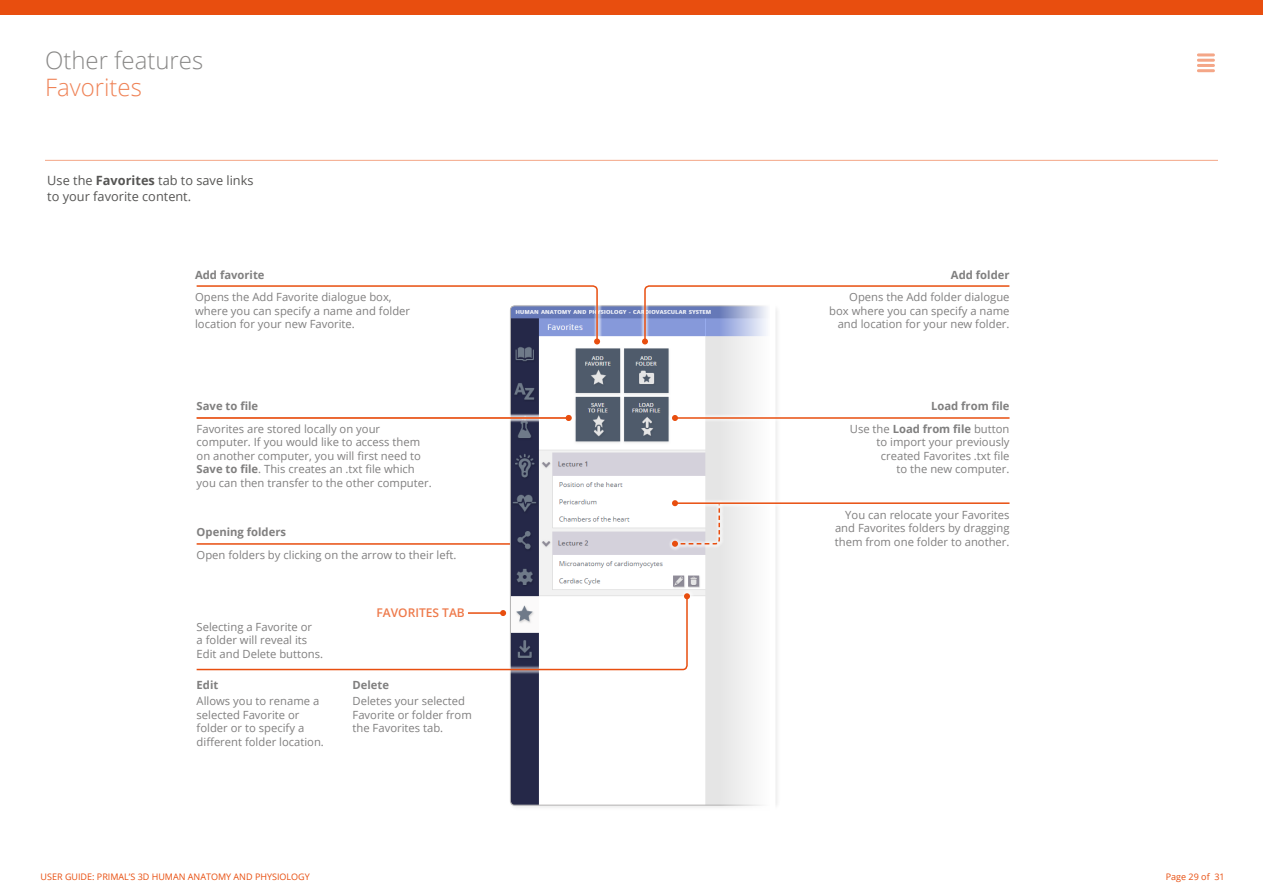
<style>
.page{position:relative;width:1263px;height:893px;background:#fff}
.page>*{position:absolute;margin:0;border:0;box-sizing:border-box;transform-origin:0 0}
.t1{font:300 24px "Open Sans";color:#898887}
.t2{font:300 24px "Open Sans";color:#ef8357}
.t3{font:12.75px/16.5px "Open Sans";color:#565554}
.t4{font:600 12px "Open Sans";color:#ee7a4b}
.t5{font:11.25px/13.5px "Open Sans";color:#807f7f}
.t6{font:700 11.25px/22.5px "Open Sans";color:#807f7f;text-align:right}
.t7{font:9px "Open Sans";color:#e84e0f}
.s1{font-weight:700}
.s2{font-weight:400}
</style>
<div class="page">
<hr style="left:197px;top:543px;width:341px;height:2px;background:#e84e0f">
<div style="left:508px;top:303px;width:273px;height:509px;background:#000;opacity:.08"></div>
<img style="left:510px;top:307px;width:208px;height:498px">
<div style="left:192px;top:589px;width:502px;height:85px;background:#fff;opacity:.54"></div>
<svg style="left:195px;top:593px;width:495px;height:78px"></svg>
<div style="left:192px;top:411px;width:384px;height:14px;background:#fff"></div>
<hr style="left:197px;top:417px;width:372px;height:2px;background:#e84e0f">
<svg style="left:566px;top:415px;width:6px;height:6px"></svg>
<div style="left:192px;top:281px;width:412px;height:68px;background:#fff"></div>
<svg style="left:196px;top:285px;width:404px;height:59px"></svg>
<div style="left:718px;top:284px;width:57px;height:542px;background:linear-gradient(to right,#e5e5e5,#fff);border-radius:4px"></div>
<div style="left:638px;top:281px;width:376px;height:68px;background:#fff"></div>
<svg style="left:642px;top:285px;width:368px;height:59px"></svg>
<div style="left:668px;top:411px;width:345px;height:14px;background:#fff"></div>
<hr style="left:675px;top:417px;width:334px;height:2px;background:#e84e0f">
<svg style="left:672px;top:415px;width:6px;height:6px"></svg>
<div style="left:668px;top:499px;width:56px;height:52px;background:#fff;opacity:.54"></div>
<div style="left:668px;top:496px;width:345px;height:14px;background:#fff"></div>
<hr style="left:675px;top:502px;width:334px;height:2px;background:#e84e0f">
<svg style="left:672px;top:500px;width:49px;height:47px"></svg>
<svg style="left:1194px;top:50px;width:24px;height:24px"></svg>
<hr style="left:1197px;top:53px;width:18px;height:3px;background:#f4a687;border-radius:2px">
<hr style="left:1197px;top:64px;width:18px;height:3px;background:#f4a687;border-radius:2px">
<hr style="left:1197px;top:59px;width:18px;height:3px;background:#f4a687;border-radius:2px">
<hr style="left:1197px;top:69px;width:18px;height:3px;background:#f4a687;border-radius:2px">
<div style="left:0;top:0;width:1263px;height:15px;background:#e84e0f"></div>
<div style="left:41px;top:156px;width:1181px;height:9px;background:#fff;opacity:.54"></div>
<hr style="left:45px;top:160px;width:1173px;height:1px;background:#f4a687">
<h1 class="t1" style="left:45px;top:44px;width:160px">Other features</h1>
<h1 class="t2" style="left:45px;top:71px;width:99px">Favorites</h1>
<p class="t3" style="left:47px;top:171px;width:208px">Use the <span class="s1">Favorites</span> tab to save links to your favorite content.</p>
<p class="t6" style="left:195px;top:263px;width:71px">Add favorite</p>
<p class="t5" style="left:195px;top:290px;width:216px">Opens the Add Favorite dialogue box, where you can specify a name and folder location for your new Favorite.</p>
<p class="t6" style="left:197px;top:395px;width:63px">Save to file</p>
<p class="t5" style="left:197px;top:422px;width:237px">Favorites are stored locally on your computer. If you would like to access them on another computer, you will first need to <span class="s1">Save to file</span>. This creates an .txt file which you can then transfer to the other computer.</p>
<p class="t6" style="left:197px;top:520px;width:91px">Opening folders</p>
<p class="t5" style="left:197px;top:547px;width:261px">Open folders by clicking on the arrow to their left.</p>
<p class="t5" style="left:197px;top:620px;width:128px">Selecting a Favorite or<br>a folder will reveal its<br>Edit and Delete buttons.</p>
<p class="t6" style="left:197px;top:673px;width:23px">Edit</p>
<p class="t5" style="left:197px;top:694px;width:129px">Allows you to rename a selected Favorite or folder or to specify a different folder location.</p>
<p class="t4" style="left:376px;top:605px;width:90px">FAVORITES TAB</p>
<p class="t6" style="left:352px;top:673px;width:38px">Delete</p>
<p class="t5" style="left:352px;top:694px;width:121px">Deletes your selected<br>Favorite or folder from the Favorites tab.</p>
<p class="t6" style="left:951px;top:263px;width:60px">Add folder</p>
<p class="t5" style="left:829px;top:290px;width:182px;text-align:right">Opens the Add folder dialogue box where you can specify a name and location for your new folder.</p>
<p class="t6" style="left:850px;top:395px;width:161px">Load from file<br><span class="s2">Use the</span> Load from file <span class="s2">button</span></p>
<p class="t5" style="left:876px;top:435px;width:134px;text-align:right">to import your previously created Favorites .txt file to the new computer.</p>
<p class="t5" style="left:835px;top:507px;width:176px;text-align:justify;text-indent:11px">You can relocate your Favorites and Favorites folders by dragging them from one folder to another.</p>
<p class="t7" style="left:41px;top:871px;width:271px">USER GUIDE: PRIMAL’S 3D HUMAN ANATOMY AND PHYSIOLOGY</p>
<p class="t7" style="left:1166px;top:871px;width:60px">Page 29 of 31</p>
</div>
